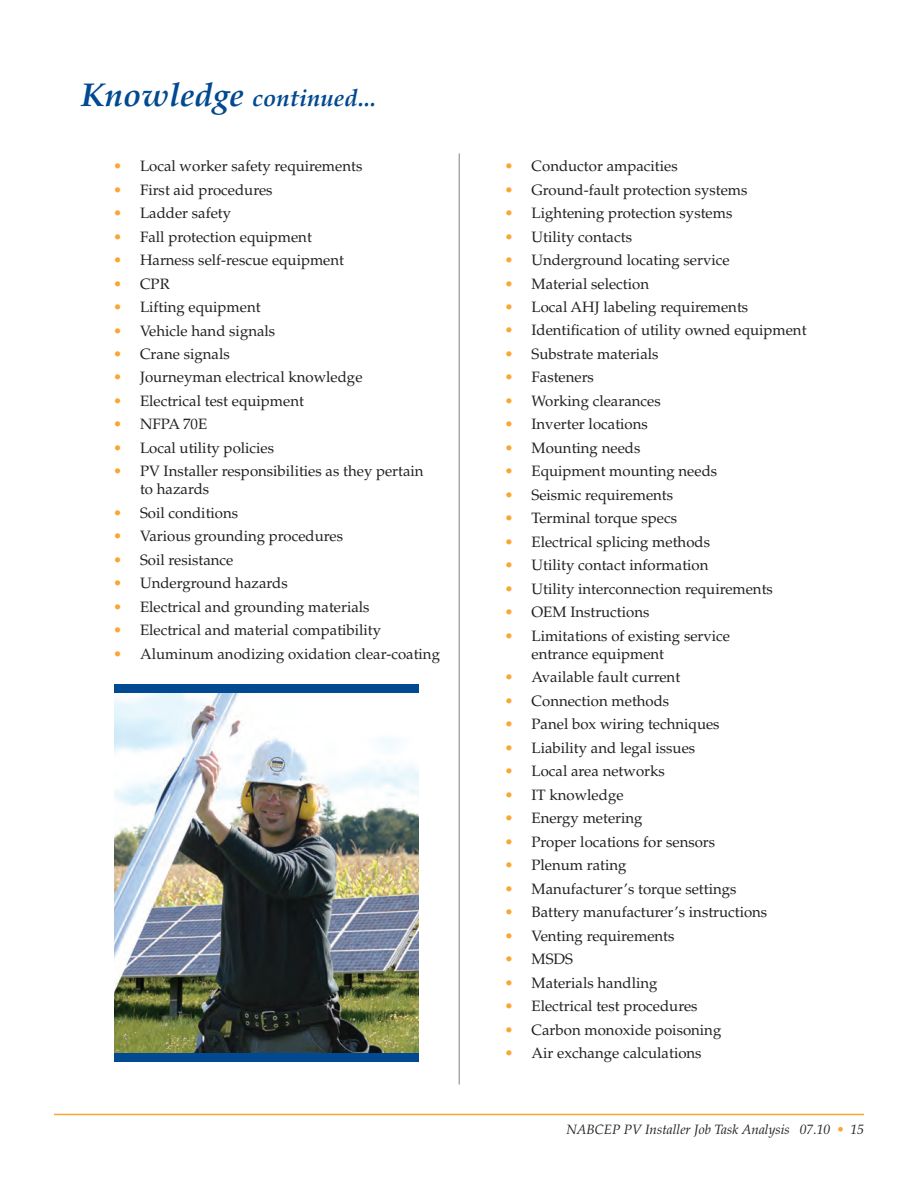
<style>
.page{position:relative;width:918px;height:1188px;background:#fff}
.page>*{position:absolute;margin:0;border:0;box-sizing:border-box;transform-origin:0 0}
.t1{font:24px "Palatino Bold Italic Os F";color:#014990}
.t2{font:15px/18px "Palatino";color:#231f20}
.t3{font:italic 13.5px "Palatino";color:#231f20}
.s1{font-size:33px}
.s2{color:#faa633}
</style>
<div class="page">
<hr style="left:54px;top:1114px;width:810px;height:1px;background:#faa633">
<img style="left:114px;top:692px;width:304px;height:361px">
<hr style="left:459px;top:153px;width:1px;height:931px;background:#808285">
<div style="left:114px;top:684px;width:304px;height:8px;background:#014990"></div>
<div style="left:114px;top:1053px;width:304px;height:8px;background:#014990"></div>
<h1 class="t1" style="left:81px;top:84px;width:296px"><span class="s1">Knowledge</span> continued...</h1>
<p class="t2" style="left:113px;top:157px;width:251px"><span class="s2">•</span> Local worker safety requirements</p>
<p class="t2" style="left:113px;top:181px;width:161px"><span class="s2">•</span> First aid procedures</p>
<p class="t2" style="left:113px;top:204px;width:120px"><span class="s2">•</span> Ladder safety</p>
<p class="t2" style="left:113px;top:228px;width:200px"><span class="s2">•</span> Fall protection equipment</p>
<p class="t2" style="left:113px;top:251px;width:233px"><span class="s2">•</span> Harness self-rescue equipment</p>
<p class="t2" style="left:113px;top:275px;width:58px"><span class="s2">•</span> CPR</p>
<p class="t2" style="left:113px;top:298px;width:149px"><span class="s2">•</span> Lifting equipment</p>
<p class="t2" style="left:113px;top:322px;width:164px"><span class="s2">•</span> Vehicle hand signals</p>
<p class="t2" style="left:113px;top:345px;width:118px"><span class="s2">•</span> Crane signals</p>
<p class="t2" style="left:113px;top:369px;width:251px"><span class="s2">•</span> Journeyman electrical knowledge</p>
<p class="t2" style="left:113px;top:392px;width:192px"><span class="s2">•</span> Electrical test equipment</p>
<p class="t2" style="left:113px;top:416px;width:96px"><span class="s2">•</span> NFPA 70E</p>
<p class="t2" style="left:113px;top:439px;width:163px"><span class="s2">•</span> Local utility policies</p>
<p class="t2" style="left:140px;top:463px;width:285px;text-indent:-27px"><span class="s2">•</span> PV Installer responsibilities as they pertain to hazards</p>
<p class="t2" style="left:113px;top:504px;width:127px"><span class="s2">•</span> Soil conditions</p>
<p class="t2" style="left:113px;top:528px;width:232px"><span class="s2">•</span> Various grounding procedures</p>
<p class="t2" style="left:113px;top:551px;width:122px"><span class="s2">•</span> Soil resistance</p>
<p class="t2" style="left:113px;top:575px;width:176px"><span class="s2">•</span> Underground hazards</p>
<p class="t2" style="left:113px;top:598px;width:258px"><span class="s2">•</span> Electrical and grounding materials</p>
<p class="t2" style="left:113px;top:622px;width:270px"><span class="s2">•</span> Electrical and material compatibility</p>
<p class="t2" style="left:113px;top:645px;width:329px"><span class="s2">•</span> Aluminum anodizing oxidation clear-coating</p>
<p class="t2" style="left:505px;top:157px;width:175px"><span class="s2">•</span> Conductor ampacities</p>
<p class="t2" style="left:505px;top:181px;width:245px"><span class="s2">•</span> Ground-fault protection systems</p>
<p class="t2" style="left:505px;top:204px;width:229px"><span class="s2">•</span> Lightening protection systems</p>
<p class="t2" style="left:505px;top:228px;width:129px"><span class="s2">•</span> Utility contacts</p>
<p class="t2" style="left:505px;top:251px;width:227px"><span class="s2">•</span> Underground locating service</p>
<p class="t2" style="left:505px;top:275px;width:146px"><span class="s2">•</span> Material selection</p>
<p class="t2" style="left:505px;top:298px;width:245px"><span class="s2">•</span> Local AHJ labeling requirements</p>
<p class="t2" style="left:505px;top:322px;width:304px"><span class="s2">•</span> Identification of utility owned equipment</p>
<p class="t2" style="left:505px;top:345px;width:156px"><span class="s2">•</span> Substrate materials</p>
<p class="t2" style="left:505px;top:369px;width:91px"><span class="s2">•</span> Fasteners</p>
<p class="t2" style="left:505px;top:392px;width:158px"><span class="s2">•</span> Working clearances</p>
<p class="t2" style="left:505px;top:416px;width:145px"><span class="s2">•</span> Inverter locations</p>
<p class="t2" style="left:505px;top:439px;width:137px"><span class="s2">•</span> Mounting needs</p>
<p class="t2" style="left:505px;top:463px;width:214px"><span class="s2">•</span> Equipment mounting needs</p>
<p class="t2" style="left:505px;top:486px;width:170px"><span class="s2">•</span> Seismic requirements</p>
<p class="t2" style="left:505px;top:510px;width:174px"><span class="s2">•</span> Terminal torque specs</p>
<p class="t2" style="left:505px;top:533px;width:207px"><span class="s2">•</span> Electrical splicing methods</p>
<p class="t2" style="left:505px;top:557px;width:206px"><span class="s2">•</span> Utility contact information</p>
<p class="t2" style="left:505px;top:580px;width:270px"><span class="s2">•</span> Utility interconnection requirements</p>
<p class="t2" style="left:505px;top:604px;width:146px"><span class="s2">•</span> OEM Instructions</p>
<p class="t2" style="left:532px;top:627px;width:200px;text-indent:-27px"><span class="s2">•</span> Limitations of existing service entrance equipment</p>
<p class="t2" style="left:505px;top:669px;width:177px"><span class="s2">•</span> Available fault current</p>
<p class="t2" style="left:505px;top:692px;width:166px"><span class="s2">•</span> Connection methods</p>
<p class="t2" style="left:505px;top:715px;width:217px"><span class="s2">•</span> Panel box wiring techniques</p>
<p class="t2" style="left:505px;top:739px;width:192px"><span class="s2">•</span> Liability and legal issues</p>
<p class="t2" style="left:505px;top:762px;width:162px"><span class="s2">•</span> Local area networks</p>
<p class="t2" style="left:505px;top:786px;width:121px"><span class="s2">•</span> IT knowledge</p>
<p class="t2" style="left:505px;top:809px;width:140px"><span class="s2">•</span> Energy metering</p>
<p class="t2" style="left:505px;top:833px;width:212px"><span class="s2">•</span> Proper locations for sensors</p>
<p class="t2" style="left:505px;top:856px;width:124px"><span class="s2">•</span> Plenum rating</p>
<p class="t2" style="left:505px;top:880px;width:233px"><span class="s2">•</span> Manufacturer’s torque settings</p>
<p class="t2" style="left:505px;top:903px;width:264px"><span class="s2">•</span> Battery manufacturer’s instructions</p>
<p class="t2" style="left:505px;top:927px;width:172px"><span class="s2">•</span> Venting requirements</p>
<p class="t2" style="left:505px;top:950px;width:70px"><span class="s2">•</span> MSDS</p>
<p class="t2" style="left:505px;top:974px;width:154px"><span class="s2">•</span> Materials handling</p>
<p class="t2" style="left:505px;top:997px;width:195px"><span class="s2">•</span> Electrical test procedures</p>
<p class="t2" style="left:505px;top:1021px;width:218px"><span class="s2">•</span> Carbon monoxide poisoning</p>
<p class="t2" style="left:505px;top:1044px;width:199px"><span class="s2">•</span> Air exchange calculations</p>
<p class="t3" style="left:566px;top:1121px;width:299px">NABCEP PV Installer Job Task Analysis 07.10 <span class="s2">•</span> 15</p>
</div>
